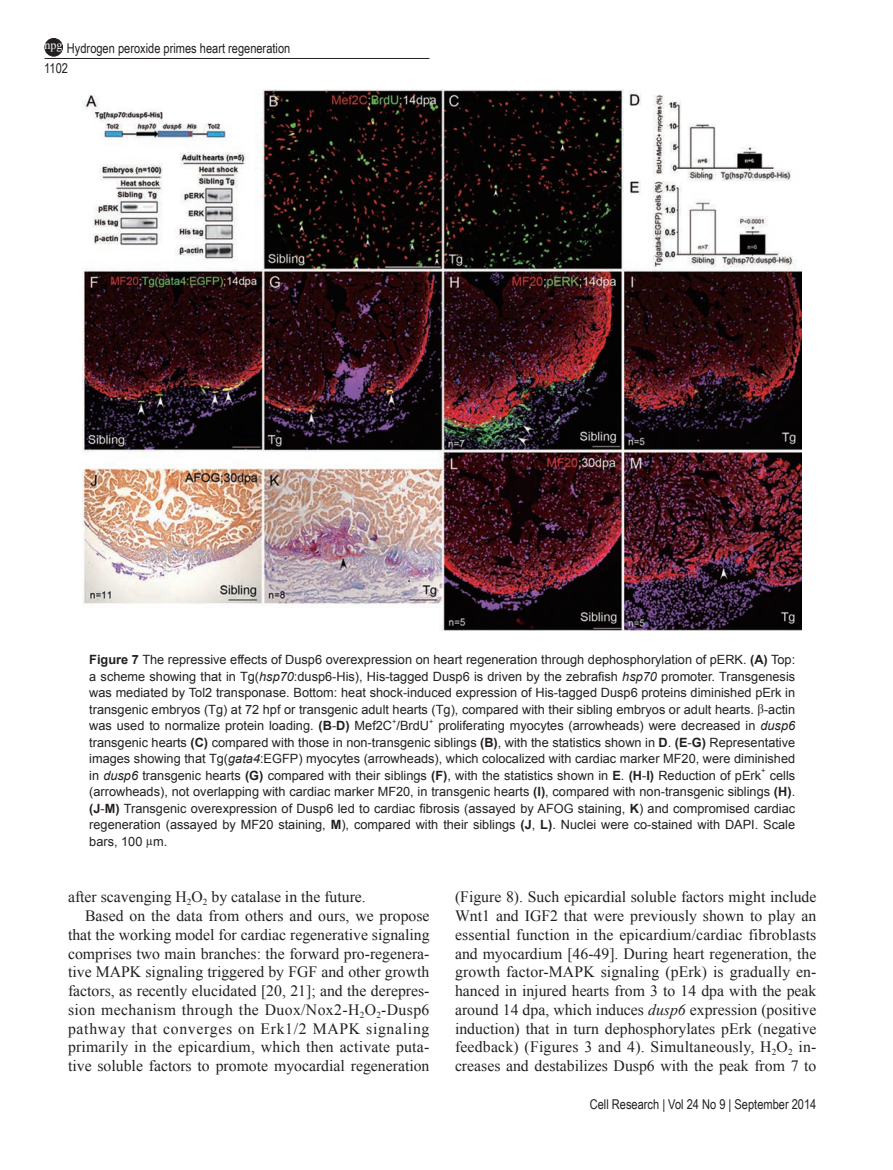
<style>
.page{position:relative;width:893px;height:1170px;background:#fff}
.page>*{position:absolute;margin:0;border:0;box-sizing:border-box;transform-origin:0 0}
.t1{font:15.75px/18.8px "Times New Roman";color:#231f20;text-align:justify}
.t2{font:15.75px "Times New Roman";letter-spacing:.025em;color:#231f20}
.t3{font:15.75px "Times New Roman";letter-spacing:.045em;color:#231f20}
.t4{font:13.5px "Arial Narrow";color:#231f20}
.t5{font:12.75px/16.5px "Arial";color:#231f20;text-align:justify}
.t6{font:12px "Times New Roman";color:#fff}
.t7{font:7.5px "Arial";color:#231f20}
.s1{font-weight:700}
.s2{font-style:italic}
.s3{font-family:"Times New Roman"}
</style>
<div class="page">
<hr style="left:45px;top:58px;width:384px;height:1px;background:#231f20">
<div style="left:45px;top:38px;width:17px;height:18px;background:#231f20;border-radius:50%"></div>
<div style="left:45px;top:38px;width:18px;height:18px;border:1px solid #231f20;border-radius:50%"></div>
<img style="left:83px;top:89px;width:719px;height:541px">
<p class="t4" style="left:67px;top:39px;width:225px">Hydrogen peroxide primes heart regeneration</p>
<p class="t6" style="left:45px;top:37px;width:20px">npg</p>
<p class="t4" style="left:44px;top:58px;width:25px">1102</p>
<p class="t5" style="left:89px;top:651px;width:707px"><span class="s1">Figure 7</span> The repressive effects of Dusp6 overexpression on heart regeneration through dephosphorylation of pERK. <span class="s1">(A)</span> Top: a scheme showing that in Tg(<span class="s2">hsp70</span>:dusp6-His), His-tagged Dusp6 is driven by the zebrafish <span class="s2">hsp70</span> promoter. Transgenesis was mediated by Tol2 transponase. Bottom: heat shock-induced expression of His-tagged Dusp6 proteins diminished pErk in transgenic embryos (Tg) at 72 hpf or transgenic adult hearts (Tg), compared with their sibling embryos or adult hearts. <span class="s3">β</span>-actin was used to normalize protein loading. <span class="s1">(B</span>-<span class="s1">D)</span> Mef2C /BrdU</p>
<p class="t7" style="left:392px;top:716px;width:6px">+</p>
<p class="t7" style="left:429px;top:716px;width:6px">+</p>
<p class="t5" style="left:89px;top:717px;width:707px;text-indent:349px">proliferating myocytes (arrowheads) were decreased in <span class="s2">dusp6 </span>transgenic hearts <span class="s1">(C)</span> compared with those in non-transgenic siblings <span class="s1">(B)</span>, with the statistics shown in <span class="s1">D</span>. <span class="s1">(E</span>-<span class="s1">G)</span> Representative images showing that Tg(<span class="s2">gata4</span>:EGFP) myocytes (arrowheads), which colocalized with cardiac marker MF20, were diminished in <span class="s2">dusp6</span> transgenic hearts <span class="s1">(G)</span> compared with their siblings <span class="s1">(F)</span>, with the statistics shown in <span class="s1">E</span>. <span class="s1">(H</span>-<span class="s1">I)</span> Reduction of pErk</p>
<p class="t7" style="left:761px;top:765px;width:6px">+</p>
<p class="t5" style="left:89px;top:767px;width:707px;text-indent:680px">cells (arrowheads), not overlapping with cardiac marker MF20, in transgenic hearts <span class="s1">(I)</span>, compared with non-transgenic siblings <span class="s1">(H)</span>. <span class="s1">(J</span>-<span class="s1">M)</span> Transgenic overexpression of Dusp6 led to cardiac fibrosis (assayed by AFOG staining, <span class="s1">K</span>) and compromised cardiac regeneration (assayed by MF20 staining, <span class="s1">M</span>), compared with their siblings <span class="s1">(J</span>, <span class="s1">L)</span>. Nuclei were co-stained with DAPI. Scale bars, 100 <span class="s3">µ</span>m.</p>
<p class="t1" style="left:68px;top:887px;width:299px">after scavenging H<sub>2</sub>O<sub>2</sub> by catalase in the future.</p>
<p class="t1" style="left:85px;top:906px;width:346px">Based on the data from others and ours, we propose</p>
<p class="t1" style="left:68px;top:924px;width:363px">that the working model for cardiac regenerative signaling</p>
<p class="t1" style="left:68px;top:943px;width:363px">comprises two main branches: the forward pro-regenera-</p>
<p class="t1" style="left:68px;top:962px;width:363px">tive MAPK signaling triggered by FGF and other growth</p>
<p class="t1" style="left:68px;top:981px;width:363px">factors, as recently elucidated [20, 21]; and the derepres-</p>
<p class="t2" style="left:68px;top:998px;width:363px">sion mechanism through the Duox/Nox2-H<sub>2</sub>O<sub>2</sub>-Dusp6</p>
<p class="t3" style="left:68px;top:1017px;width:363px">pathway that converges on Erk1/2 MAPK signaling</p>
<p class="t1" style="left:68px;top:1037px;width:363px">primarily in the epicardium, which then activate puta-</p>
<p class="t1" style="left:68px;top:1056px;width:363px">tive soluble factors to promote myocardial regeneration</p>
<p class="t1" style="left:455px;top:887px;width:363px">(Figure 8). Such epicardial soluble factors might include Wnt1 and IGF2 that were previously shown to play an essential function in the epicardium/cardiac fibroblasts and myocardium [46-49]. During heart regeneration, the growth factor-MAPK signaling (pErk) is gradually en&shy;hanced in injured hearts from 3 to 14 dpa with the peak around 14 dpa, which induces <span class="s2">dusp6</span> expression (positive induction) that in turn dephosphorylates pErk (negative feedback) (Figures 3 and 4). Simultaneously, H<sub>2</sub>O<sub>2</sub> in&shy;creases and destabilizes Dusp6 with the peak from 7 to</p>
<p class="t4" style="left:590px;top:1094px;width:228px">Cell Research | Vol 24 No 9 | September 2014</p>
</div>
